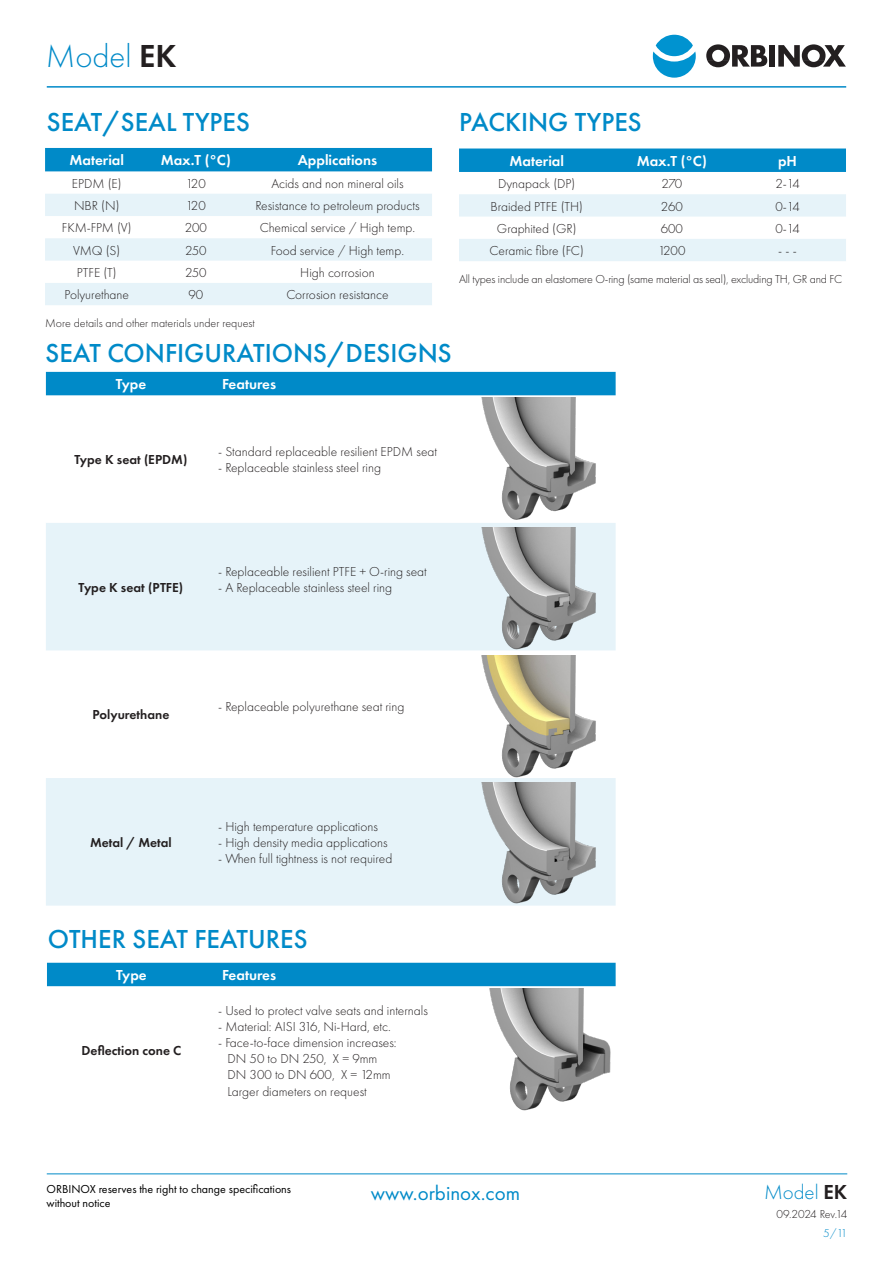
<style>
.page{position:relative;width:893px;height:1263px;background:#fff}
.page>*{position:absolute;margin:0;border:0;box-sizing:border-box;transform-origin:0 0}
.Modelo{font:300 33px "Futura PT";color:#008ac8}
.títulos_n1{font:500 27px "Futura PT";color:#008ac8}
.t1{font:21px "Futura PT";color:#008ac8}
.Modelo_folio{font:300 21px "Futura PT";color:#008ac8}
.t_encabezado{font:600 15px "Futura PT";color:#fff}
.t_cuerpo{font:300 13.5px/16.2px "Futura PT";color:#231f20}
.t_cuerpo-2{font:600 13.5px "Futura PT";color:#231f20}
.pie{font:300 12px "Futura PT";letter-spacing:-.015em;color:#231f20}
.base{font:12px "Futura PT";color:#000}
.base-2{font:300 12px "Futura PT";letter-spacing:-.04em;color:#231f20}
.base-3{font:300 12px "Futura PT";color:#008ac8}
.s1{font-weight:600;color:#231f20}
</style>
<div class="page">
<hr style="left:47px;top:1173px;width:800px;height:1px;background:#008ac8">
<hr style="left:47px;top:86px;width:799px;height:2px;background:#008ac8">
<div style="left:656px;top:35px;width:37px;height:21px;background:#0093d0;border-radius:50%"></div>
<svg style="left:653px;top:51px;width:43px;height:27px"></svg>
<svg style="left:706px;top:44px;width:61px;height:23px"></svg>
<div style="left:770px;top:45px;width:5px;height:22px;background:#231f20"></div>
<svg style="left:778px;top:44px;width:68px;height:23px"></svg>
<div style="left:45px;top:148px;width:387px;height:23px;background:#008ac8"></div>
<svg style="left:45px;top:194px;width:387px;height:111px"></svg>
<div style="left:459px;top:148px;width:387px;height:24px;background:#008ac8"></div>
<svg style="left:459px;top:194px;width:387px;height:67px"></svg>
<div style="left:47px;top:963px;width:569px;height:23px;background:#008ac8"></div>
<img style="left:489px;top:989px;width:122px;height:122px">
<div style="left:46px;top:372px;width:570px;height:23px;background:#008ac8"></div>
<svg style="left:46px;top:523px;width:570px;height:383px;fill:#e6f3f9"></svg>
<img style="left:481px;top:527px;width:127px;height:379px">
<img style="left:481px;top:398px;width:115px;height:122px">
<p class="Modelo" style="left:46px;top:37px;width:132px">Model <span class="s1">EK</span></p>
<p class="títulos_n1" style="left:47px;top:106px;width:205px">SEAT/SEAL TYPES</p>
<p class="t_encabezado" style="left:70px;top:151px;width:56px">Material</p>
<p class="t_encabezado" style="left:161px;top:151px;width:72px">Max.T (°C)</p>
<p class="t_encabezado" style="left:298px;top:151px;width:81px">Applications</p>
<p class="t_cuerpo" style="left:72px;top:175px;width:51px">EPDM (E)</p>
<p class="t_cuerpo" style="left:186px;top:175px;width:21px">120</p>
<p class="t_cuerpo" style="left:271px;top:175px;width:134px">Acids and non mineral oils</p>
<p class="t_cuerpo" style="left:74px;top:198px;width:47px">NBR (N)</p>
<p class="t_cuerpo" style="left:186px;top:198px;width:21px">120</p>
<p class="t_cuerpo" style="left:255px;top:198px;width:166px">Resistance to petroleum products</p>
<p class="t_cuerpo" style="left:62px;top:220px;width:71px">FKM-FPM (V)</p>
<p class="t_cuerpo" style="left:185px;top:220px;width:24px">200</p>
<p class="t_cuerpo" style="left:260px;top:220px;width:157px">Chemical service / High temp.</p>
<p class="t_cuerpo" style="left:73px;top:242px;width:49px">VMQ (S)</p>
<p class="t_cuerpo" style="left:185px;top:242px;width:23px">250</p>
<p class="t_cuerpo" style="left:271px;top:242px;width:135px">Food service / High temp.</p>
<p class="t_cuerpo" style="left:77px;top:264px;width:41px">PTFE (T)</p>
<p class="t_cuerpo" style="left:185px;top:264px;width:23px">250</p>
<p class="t_cuerpo" style="left:300px;top:264px;width:76px">High corrosion</p>
<p class="t_cuerpo" style="left:65px;top:287px;width:66px">Polyurethane</p>
<p class="t_cuerpo" style="left:188px;top:287px;width:16px">90</p>
<p class="t_cuerpo" style="left:286px;top:287px;width:104px">Corrosion resistance</p>
<p class="pie" style="left:45px;top:316px;width:211px">More details and other materials under request</p>
<p class="títulos_n1" style="left:45px;top:337px;width:408px">SEAT CONFIGURATIONS/DESIGNS</p>
<p class="t_encabezado" style="left:116px;top:375px;width:32px">Type</p>
<p class="t_encabezado" style="left:222px;top:375px;width:56px">Features</p>
<p class="títulos_n1" style="left:459px;top:106px;width:184px">PACKING TYPES</p>
<p class="t_encabezado" style="left:509px;top:152px;width:56px">Material</p>
<p class="t_encabezado" style="left:637px;top:152px;width:72px">Max.T (°C)</p>
<p class="t_encabezado" style="left:778px;top:152px;width:20px">pH</p>
<p class="t_cuerpo" style="left:498px;top:176px;width:79px">Dynapack (DP)</p>
<p class="t_cuerpo" style="left:661px;top:176px;width:22px">270</p>
<p class="t_cuerpo" style="left:775px;top:176px;width:26px">2-14</p>
<p class="t_cuerpo" style="left:490px;top:198px;width:94px">Braided PTFE (TH)</p>
<p class="t_cuerpo" style="left:661px;top:198px;width:24px">260</p>
<p class="t_cuerpo" style="left:775px;top:198px;width:26px">0-14</p>
<p class="t_cuerpo" style="left:497px;top:220px;width:81px">Graphited (GR)</p>
<p class="t_cuerpo" style="left:661px;top:220px;width:24px">600</p>
<p class="t_cuerpo" style="left:775px;top:220px;width:26px">0-14</p>
<p class="t_cuerpo" style="left:490px;top:243px;width:96px">Ceramic fibre (FC)</p>
<p class="t_cuerpo" style="left:658px;top:243px;width:29px">1200</p>
<p class="t_cuerpo" style="left:778px;top:243px;width:20px">- - -</p>
<p class="pie" style="left:459px;top:272px;width:385px">All types include an elastomere O-ring (same material as seal), excluding TH, GR and FC</p>
<p class="t_cuerpo-2" style="left:75px;top:451px;width:114px">Type K seat (EPDM)</p>
<p class="t_cuerpo" style="left:218px;top:444px;width:220px">- Standard replaceable resilient EPDM seat</p>
<p class="t_cuerpo" style="left:218px;top:460px;width:164px">- Replaceable stainless steel ring</p>
<p class="t_cuerpo-2" style="left:79px;top:579px;width:106px">Type K seat (PTFE)</p>
<p class="t_cuerpo" style="left:218px;top:563px;width:210px">- Replaceable resilient PTFE + O-ring seat</p>
<p class="t_cuerpo" style="left:218px;top:579px;width:176px">- A Replaceable stainless steel ring</p>
<p class="t_cuerpo-2" style="left:93px;top:706px;width:78px">Polyurethane</p>
<p class="t_cuerpo-2" style="left:90px;top:834px;width:83px">Metal / Metal</p>
<p class="t_cuerpo" style="left:218px;top:699px;width:188px">- Replaceable polyurethane seat ring</p>
<p class="t_cuerpo" style="left:218px;top:818px;width:161px">- High temperature applications</p>
<p class="t_cuerpo" style="left:218px;top:834px;width:171px">- High density media applications</p>
<p class="t_cuerpo" style="left:218px;top:851px;width:176px">- When full tightness is not required</p>
<p class="títulos_n1" style="left:48px;top:923px;width:261px">OTHER SEAT FEATURES</p>
<p class="t_encabezado" style="left:116px;top:966px;width:32px">Type</p>
<p class="t_encabezado" style="left:222px;top:966px;width:56px">Features</p>
<p class="t_cuerpo-2" style="left:82px;top:1042px;width:101px">Deflection cone C</p>
<p class="t_cuerpo" style="left:218px;top:1002px;width:211px">- Used to protect valve seats and internals</p>
<p class="t_cuerpo" style="left:218px;top:1018px;width:174px">- Material: AISI 316, Ni-Hard, etc.</p>
<p class="t_cuerpo" style="left:228px;top:1034px;width:171px;text-indent:-9px">- Face-to-face dimension increases:<br>DN 50 to DN 250, X = 9mm<br>DN 300 to DN 600, X = 12mm<br>Larger diameters on request</p>
<p class="base" style="left:47px;top:1182px;width:246px">ORBINOX reserves the right to change specifications</p>
<h3 class="t1" style="left:371px;top:1180px;width:151px">www.orbinox.com</h3>
<p class="base" style="left:47px;top:1196px;width:65px">without notice</p>
<p class="Modelo_folio" style="left:764px;top:1180px;width:85px">Model <span class="s1">EK</span></p>
<p class="base-2" style="left:776px;top:1207px;width:72px">09.2024 Rev.14</p>
<p class="base-3" style="left:823px;top:1226px;width:26px">5/11</p>
</div>
